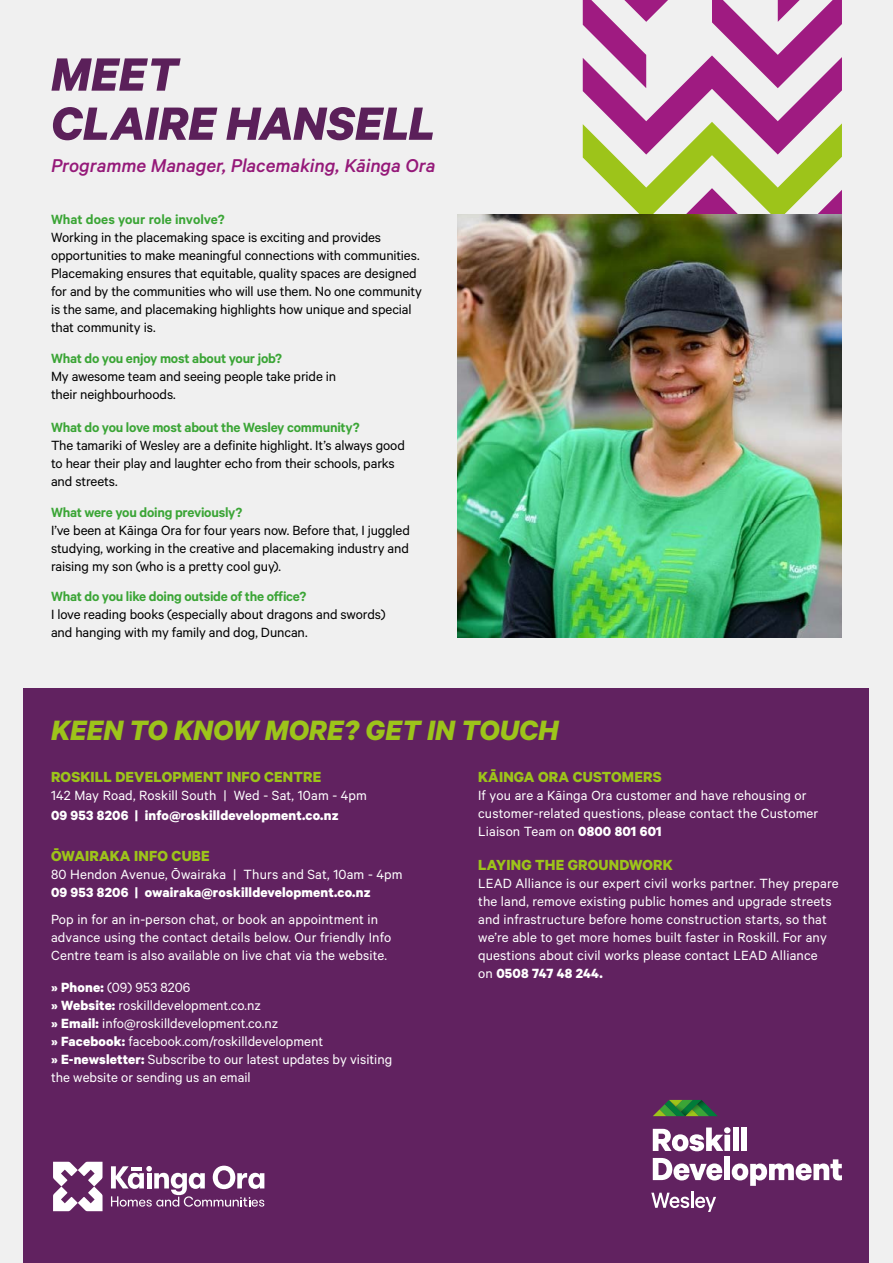
<style>
.page{position:relative;width:893px;height:1263px;background:#f0f0f0}
.page>*{position:absolute;margin:0;border:0;box-sizing:border-box;transform-origin:0 0}
.t1{font:italic 700 52.5px/49.2px "Calibre";color:#612260}
.t2{font:italic 700 31.5px "Calibre";color:#9dc41a}
.t3{font:italic 500 20.85px "Calibre";letter-spacing:-.005em;color:#9f1b81}
.t4{font:700 16.35px "Calibre";letter-spacing:.01em;color:#9dc41a}
.t5{font:15px/18px "Calibre";letter-spacing:.01em;color:#fff}
.t6{font:15px/18px "Calibre";letter-spacing:-.01em;color:#000}
.t7{font:600 15px "Calibre";letter-spacing:-.015em;color:#3ba536}
.t8{font:700 15px "Calibre";letter-spacing:.01em;color:#fff}
.s1{font-weight:700}
</style>
<div class="page">
<div style="left:24px;top:689px;width:845px;height:574px;background:#612260"></div>
<svg style="left:583px;top:0;width:259px;height:214px"></svg>
<svg style="left:653px;top:1127px;width:77px;height:24px"></svg>
<div style="left:733px;top:1127px;width:5px;height:24px;background:#fff"></div>
<div style="left:741px;top:1127px;width:6px;height:24px;background:#fff"></div>
<svg style="left:653px;top:1158px;width:69px;height:22px"></svg>
<div style="left:724px;top:1156px;width:6px;height:24px;background:#fff"></div>
<svg style="left:732px;top:1159px;width:110px;height:27px"></svg>
<svg style="left:653px;top:1100px;width:65px;height:16px"></svg>
<svg style="left:651px;top:1192px;width:65px;height:20px"></svg>
<svg style="left:53px;top:1162px;width:50px;height:49px"></svg>
<svg style="left:111px;top:1166px;width:153px;height:41px"></svg>
<img style="left:457px;top:214px;width:385px;height:423px">
<h1 class="t1" style="left:51px;top:48px;width:386px">MEET<br>CLAIRE HANSELL</h1>
<h3 class="t3" style="left:51px;top:154px;width:386px">Programme Manager, Placemaking, Kāinga Ora</h3>
<p class="t7" style="left:51px;top:211px;width:175px">What does your role involve?</p>
<p class="t6" style="left:51px;top:228px;width:373px">Working in the placemaking space is exciting and provides opportunities to make meaningful connections with communities.<br>Placemaking ensures that equitable, quality spaces are designed for and by the communities who will use them. No one community is the same, and placemaking highlights how unique and special that community is.</p>
<p class="t7" style="left:51px;top:349px;width:233px">What do you enjoy most about your job?</p>
<p class="t6" style="left:51px;top:367px;width:287px">My awesome team and seeing people take pride in their neighbourhoods.</p>
<p class="t7" style="left:51px;top:418px;width:310px">What do you love most about the Wesley community?</p>
<p class="t6" style="left:51px;top:436px;width:355px">The tamariki of Wesley are a definite highlight. It’s always good to hear their play and laughter echo from their schools, parks and streets.</p>
<p class="t7" style="left:51px;top:503px;width:193px">What were you doing previously?</p>
<p class="t6" style="left:51px;top:520px;width:360px;text-align:justify">I’ve been at Kāinga Ora for four years now. Before that, I juggled studying, working in the creative and placemaking industry and raising my son (who is a pretty cool guy).</p>
<p class="t7" style="left:51px;top:588px;width:257px">What do you like doing outside of the office?</p>
<p class="t6" style="left:51px;top:605px;width:336px">I love reading books (especially about dragons and swords) and hanging with my family and dog, Duncan.</p>
<h2 class="t2" style="left:51px;top:711px;width:509px">KEEN TO KNOW MORE? GET IN TOUCH</h2>
<p class="t4" style="left:51px;top:767px;width:272px">ROSKILL DEVELOPMENT INFO CENTRE</p>
<p class="t5" style="left:51px;top:786px;width:317px">142 May Road, Roskill South | Wed - Sat, 10am - 4pm</p>
<p class="t8" style="left:51px;top:806px;width:289px">09 953 8206 | info@roskilldevelopment.co.nz</p>
<p class="t4" style="left:51px;top:846px;width:160px">ŌWAIRAKA INFO CUBE</p>
<p class="t5" style="left:51px;top:865px;width:353px">80 Hendon Avenue, Ōwairaka | Thurs and Sat, 10am - 4pm</p>
<p class="t8" style="left:51px;top:883px;width:321px">09 953 8206 | owairaka@roskilldevelopment.co.nz</p>
<p class="t5" style="left:51px;top:909px;width:342px">Pop in for an in-person chat, or book an appointment in advance using the contact details below. Our friendly Info<br>Centre team is also available on live chat via the website.</p>
<p class="t5" style="left:51px;top:977px;width:343px"><span class="s1">» Phone:</span> (09) 953 8206<br><span class="s1">» Website:</span> roskilldevelopment.co.nz<br><span class="s1">» Email:</span> info@roskilldevelopment.co.nz<br><span class="s1">» Facebook:</span> facebook.com/roskilldevelopment<br><span class="s1">» E-newsletter:</span> Subscribe to our latest updates by visiting the website or sending us an email</p>
<p class="t4" style="left:478px;top:767px;width:185px">KĀINGA ORA CUSTOMERS</p>
<p class="t5" style="left:478px;top:786px;width:342px">If you are a Kāinga Ora customer and have rehousing or customer-related questions, please contact the Customer<br>Liaison Team on <span class="s1">0800 801 601</span></p>
<p class="t4" style="left:478px;top:855px;width:196px">LAYING THE GROUNDWORK</p>
<p class="t5" style="left:478px;top:873px;width:362px">LEAD Alliance is our expert civil works partner. They prepare the land, remove existing public homes and upgrade streets and infrastructure before home construction starts, so that we’re able to get more homes built faster in Roskill. For any questions about civil works please contact LEAD Alliance<br>on <span class="s1">0508 747 48 244.</span></p>
</div>
